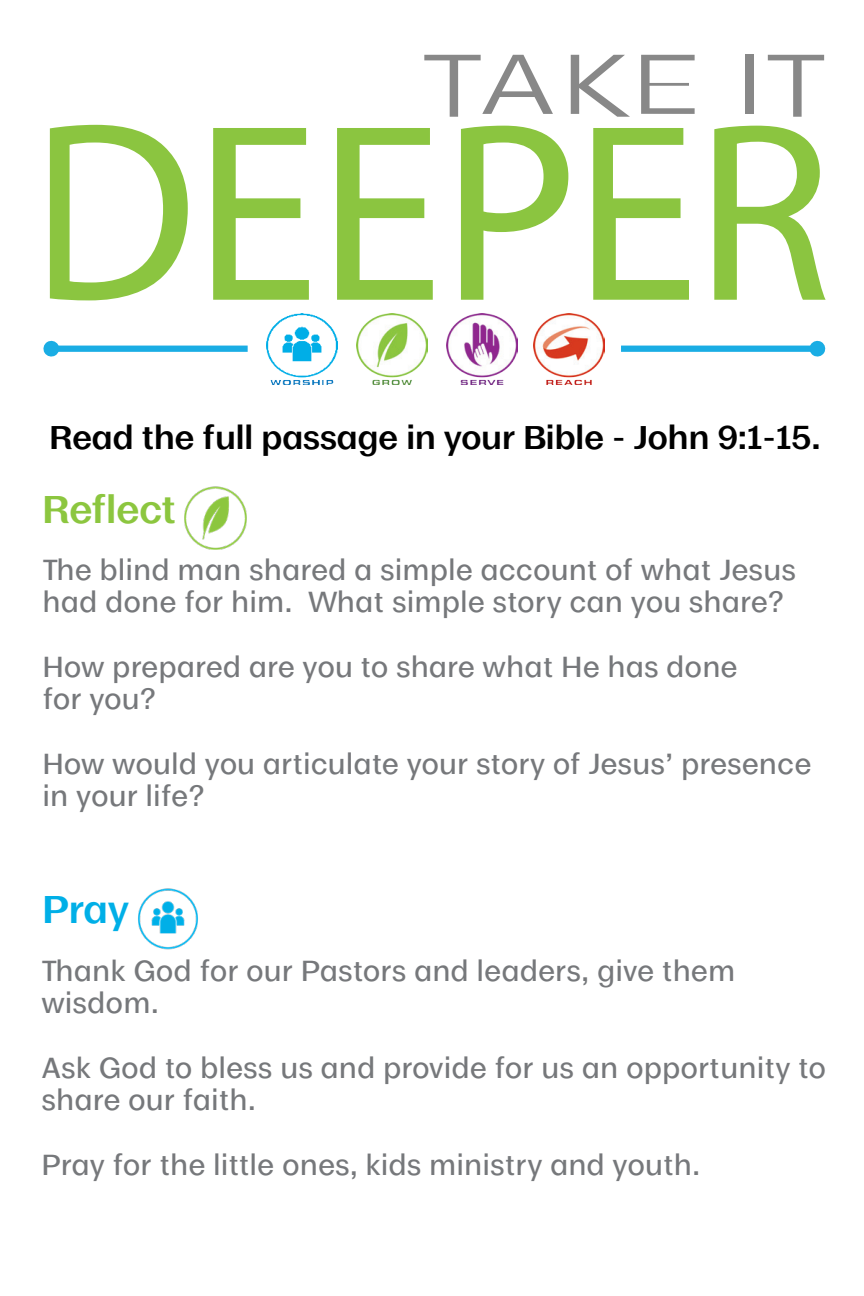
<style>
.page{position:relative;width:864px;height:1296px;background:#fff}
.page>*{position:absolute;margin:0;border:0;box-sizing:border-box;transform-origin:0 0}
.t1{font:600 36px "Moriston";letter-spacing:-.005em;color:#8cc63f}
.t2{font:600 36px "Moriston";color:#00afe7}
.t3{font:600 30.6px "Moriston";color:#000}
.t4{font:500 27px/32.4px "Moriston";color:#76787b}
</style>
<div class="page">
<img style="left:138px;top:888px;width:60px;height:62px">
<img style="left:184px;top:486px;width:63px;height:64px">
<svg style="left:50px;top:125px;width:138px;height:175px"></svg>
<svg style="left:213px;top:128px;width:96px;height:172px"></svg>
<svg style="left:337px;top:128px;width:96px;height:172px"></svg>
<svg style="left:461px;top:126px;width:107px;height:174px"></svg>
<svg style="left:593px;top:128px;width:96px;height:172px"></svg>
<svg style="left:714px;top:126px;width:112px;height:174px"></svg>
<svg style="left:424px;top:55px;width:129px;height:62px"></svg>
<svg style="left:571px;top:55px;width:59px;height:62px"></svg>
<svg style="left:641px;top:55px;width:54px;height:59px"></svg>
<div style="left:745px;top:55px;width:9px;height:59px;background:#888"></div>
<svg style="left:768px;top:55px;width:56px;height:62px"></svg>
<div style="left:48px;top:346px;width:200px;height:6px;background:#1aade4"></div>
<svg style="left:43px;top:340px;width:17px;height:17px"></svg>
<div style="left:621px;top:346px;width:200px;height:6px;background:#1aade4"></div>
<svg style="left:808px;top:340px;width:18px;height:17px"></svg>
<img style="left:266px;top:313px;width:72px;height:71px">
<img style="left:356px;top:313px;width:72px;height:71px">
<img style="left:446px;top:313px;width:72px;height:71px">
<img style="left:534px;top:313px;width:71px;height:71px">
<p class="t3" style="left:50px;top:412px;width:773px">Read the full passage in your Bible - John 9:1-15.</p>
<h1 class="t1" style="left:43px;top:480px;width:135px">Reflect</h1>
<p class="t4" style="left:43px;top:551px;width:755px">The blind man shared a simple account of what Jesus had done for him. What simple story can you share?</p>
<p class="t4" style="left:43px;top:649px;width:697px">How prepared are you to share what He has done for you?</p>
<p class="t4" style="left:43px;top:746px;width:770px">How would you articulate your story of Jesus’ presence in your life?</p>
<h1 class="t2" style="left:43px;top:881px;width:88px">Pray</h1>
<p class="t4" style="left:41px;top:952px;width:696px">Thank God for our Pastors and leaders, give them wisdom.</p>
<p class="t4" style="left:41px;top:1050px;width:786px">Ask God to bless us and provide for us an opportunity to share our faith.</p>
<p class="t4" style="left:41px;top:1147px;width:660px">Pray for the little ones, kids ministry and youth.</p>
</div>
